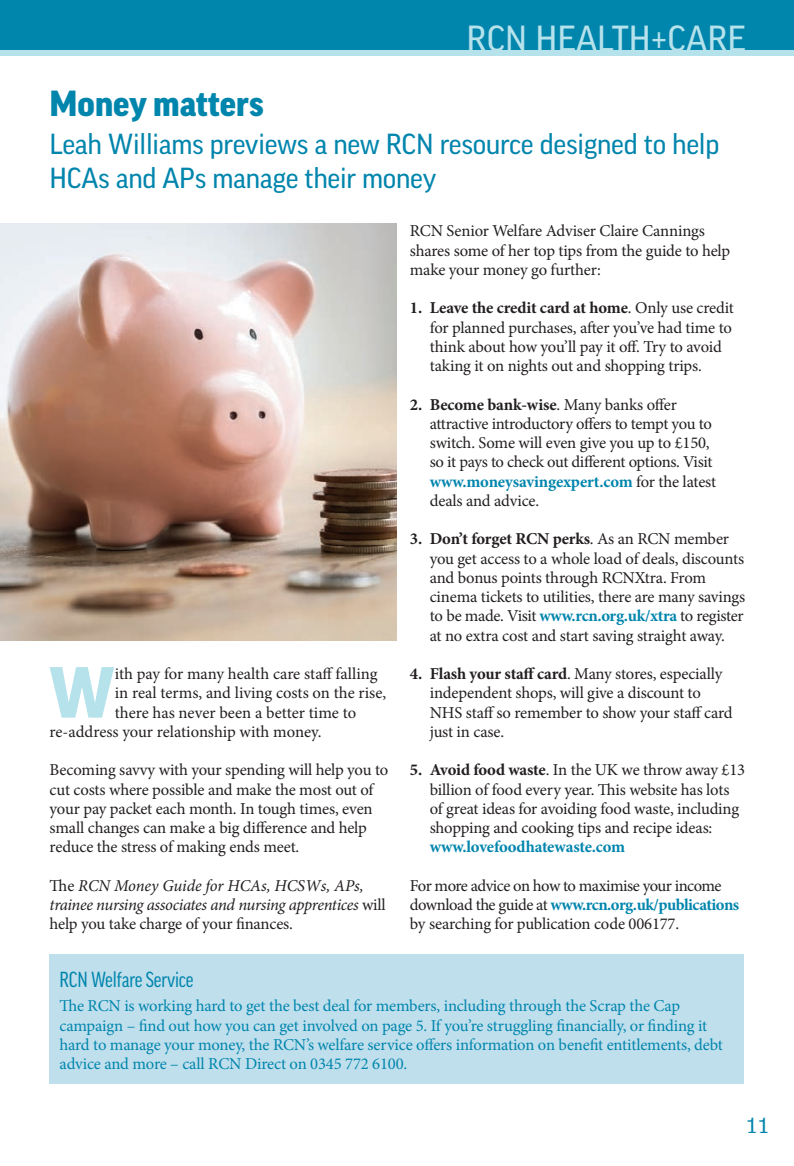
<style>
.page{position:relative;width:794px;height:1166px;background:#fff}
.page>*{position:absolute;margin:0;border:0;box-sizing:border-box;transform-origin:0 0}
.body_with_Drop_Cap{font:900 69.65px "Good Pro";color:#b6e2eb}
.t1{font:35px "Good Pro";color:#b6e2eb}
.Article_Heading{font:900 35px "Good Pro";color:#0085ad}
.Article_Subheading{font:28px/33.6px "Good Pro";letter-spacing:-.01em;color:#0085ad}
.In-Article_Subheadin{font:condensed 21px "Good Pro";letter-spacing:-.01em;color:#0085ad}
.t2{font:21px "Good Pro";color:#0085ad}
.body{font:16.62px/19.2px "Minion Pro";letter-spacing:-.015em;color:#231f20}
.white_text{font:16.62px/19.2px "Minion Pro";letter-spacing:-.015em;color:#0085ad}
.body_with_Drop_Cap-2{font:16.62px "Minion Pro";letter-spacing:-.005em;color:#231f20}
.body-2{font:italic 16.62px/19.2px "Minion Pro";letter-spacing:-.02em;color:#231f20}
.s1{font-style:normal}
.s2{font-weight:700}
.s3{font-weight:700;color:#0085ad}
</style>
<div class="page">
<div style="left:0;top:0;width:794px;height:56px;background:#b6e2eb"></div>
<div style="left:0;top:0;width:794px;height:50px;background:#0085ad"></div>
<img style="left:0;top:223px;width:397px;height:418px">
<div style="left:50px;top:953px;width:694px;height:130px;background:#c0dfec"></div>
<p class="t1" style="left:466px;top:18px;width:281px">RCN HEALTH+CARE</p>
<p class="Article_Heading" style="left:50px;top:83px;width:216px">Money matters</p>
<p class="Article_Subheading" style="left:50px;top:127px;width:671px">Leah Williams previews a new RCN resource designed to help<br>HCAs and APs manage their money</p>
<p class="body_with_Drop_Cap" style="left:49px;top:653px;width:67px">W</p>
<p class="body_with_Drop_Cap-2" style="left:115px;top:663px;width:264px">ith pay for many health care staff falling</p>
<p class="body_with_Drop_Cap-2" style="left:115px;top:682px;width:273px">in real terms, and living costs on the rise,</p>
<p class="body_with_Drop_Cap-2" style="left:115px;top:701px;width:243px">there has never been a better time to</p>
<p class="body_with_Drop_Cap-2" style="left:50px;top:720px;width:273px">re-address your relationship with money.</p>
<p class="body" style="left:50px;top:760px;width:340px">Becoming savvy with your spending will help you to cut costs where possible and make the most out of your pay packet each month. In tough times, even small changes can make a big difference and help reduce the stress of making ends meet.</p>
<p class="body-2" style="left:50px;top:876px;width:338px"><span class="s1">The</span> RCN Money Guide for HCAs, HCSWs, APs, trainee nursing associates and nursing apprentices <span class="s1">will help you take charge of your finances.</span></p>
<p class="body" style="left:410px;top:221px;width:322px">RCN Senior Welfare Adviser Claire Cannings shares some of her top tips from the guide to help make your money go further:</p>
<p class="body" style="left:430px;top:298px;width:306px;text-indent:-20px"><span class="s2">1. Leave the credit card at home</span>. Only use credit for planned purchases, after you’ve had time to think about how you’ll pay it off. Try to avoid taking it on nights out and shopping trips.</p>
<p class="body" style="left:430px;top:395px;width:288px;text-indent:-20px"><span class="s2">2. Become bank-wise</span>. Many banks offer attractive introductory offers to tempt you to switch. Some will even give you up to £150, so it pays to check out different options. Visit <span class="s3">www.moneysavingexpert.com</span> for the latest deals and advice.</p>
<p class="body" style="left:430px;top:529px;width:317px;text-indent:-20px"><span class="s2">3. Don’t forget RCN perks</span>. As an RCN member you get access to a whole load of deals, discounts and bonus points through RCNXtra. From cinema tickets to utilities, there are many savings to be made. Visit <span class="s3">www.rcn.org.uk/xtra</span> to register at no extra cost and start saving straight away.</p>
<p class="body" style="left:430px;top:664px;width:304px;text-indent:-20px"><span class="s2">4. Flash your staff card</span>. Many stores, especially independent shops, will give a discount to NHS staff so remember to show your staff card just in case.</p>
<p class="body" style="left:430px;top:760px;width:317px;text-indent:-20px"><span class="s2">5. Avoid food waste</span>. In the UK we throw away £13 billion of food every year. This website has lots of great ideas for avoiding food waste, including shopping and cooking tips and recipe ideas: <span class="s3">www.lovefoodhatewaste.com</span></p>
<p class="body" style="left:410px;top:876px;width:331px">For more advice on how to maximise your income download the guide at <span class="s3">www.rcn.org.uk/publications </span>by searching for publication code 006177.</p>
<p class="In-Article_Subheadin" style="left:60px;top:968px;width:136px">RCN Welfare Service</p>
<p class="white_text" style="left:60px;top:996px;width:665px">The RCN is working hard to get the best deal for members, including through the Scrap the Cap campaign – find out how you can get involved on page 5. If you’re struggling financially, or finding it hard to manage your money, the RCN’s welfare service offers information on benefit entitlements, debt advice and more – call RCN Direct on 0345 772 6100.</p>
<p class="t2" style="left:745px;top:1113px;width:25px">11</p>
</div>
